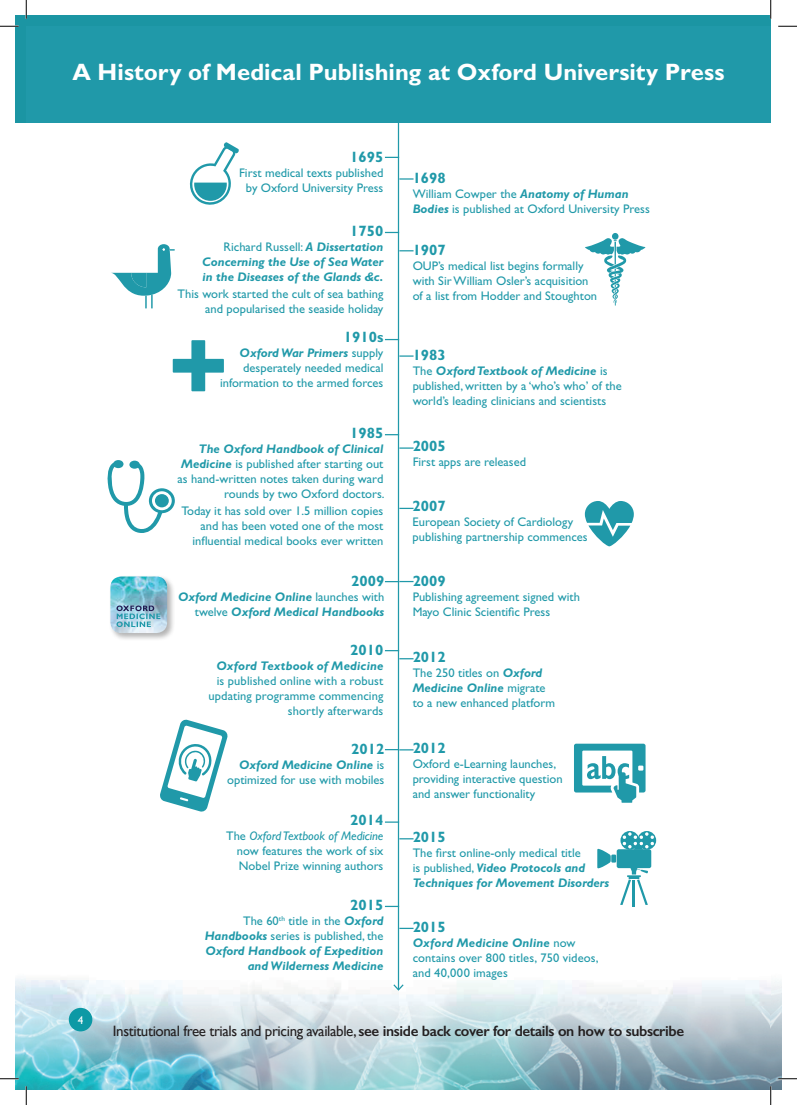
<style>
.page{position:relative;width:797px;height:1105px;background:#fff}
.page>*{position:absolute;margin:0;border:0;box-sizing:border-box;transform-origin:0 0}
.t1{font:700 23.75px "Gill Sans";color:#fff}
.t2{font:600 15px "Gill Sans";letter-spacing:-.025em;color:#231f20}
.t3{font:700 15px "Gill Sans";color:#2099a9}
.t4{font:12.5px/15px "Gill Sans";color:#2099a9}
.t5{font:italic 700 12.5px/15px "Gill Sans";color:#2099a9;text-align:right}
.t6{font:11.25px "Gill Sans";color:#fff}
.s1{font-weight:700;font-style:italic}
.s2{font-weight:400;font-style:normal}
.s3{font-style:italic}
.s4{font-weight:400}
</style>
<div class="page">
<div style="left:15px;top:15px;width:763px;height:107px;background:#1b95a3"></div>
<img style="left:16px;top:978px;width:766px;height:111px">
<div style="left:69px;top:1008px;width:23px;height:23px;background:#0d99a5;border-radius:50%"></div>
<img style="left:771px;top:15px;width:11px;height:1038px">
<div style="left:26px;top:26px;width:744px;height:96px;background:#2099a9"></div>
<svg style="left:385px;top:157px;width:13px;height:1px"></svg>
<svg style="left:399px;top:178px;width:14px;height:2px"></svg>
<svg style="left:399px;top:250px;width:14px;height:1px"></svg>
<svg style="left:399px;top:355px;width:14px;height:2px"></svg>
<svg style="left:399px;top:447px;width:14px;height:2px"></svg>
<svg style="left:399px;top:508px;width:14px;height:1px"></svg>
<svg style="left:399px;top:658px;width:14px;height:1px"></svg>
<svg style="left:385px;top:232px;width:13px;height:1px"></svg>
<svg style="left:385px;top:650px;width:13px;height:1px"></svg>
<svg style="left:385px;top:749px;width:28px;height:1px"></svg>
<svg style="left:385px;top:821px;width:13px;height:2px"></svg>
<img style="left:26px;top:972px;width:744px;height:33px">
<svg style="left:385px;top:434px;width:13px;height:1px"></svg>
<svg style="left:385px;top:906px;width:13px;height:1px"></svg>
<svg style="left:399px;top:838px;width:14px;height:1px"></svg>
<svg style="left:385px;top:581px;width:28px;height:1px"></svg>
<div style="left:109px;top:575px;width:66px;height:66px;background:#000;opacity:.3"></div>
<img style="left:110px;top:576px;width:57px;height:57px">
<svg style="left:116px;top:605px;width:44px;height:22px"></svg>
<svg style="left:385px;top:339px;width:13px;height:1px"></svg>
<hr style="left:398px;top:122px;width:1px;height:868px;background:#2099a9">
<svg style="left:392px;top:983px;width:13px;height:9px"></svg>
<svg style="left:399px;top:928px;width:14px;height:1px"></svg>
<svg style="left:585px;top:501px;width:49px;height:45px"></svg>
<svg style="left:160px;top:719px;width:68px;height:93px"></svg>
<svg style="left:574px;top:744px;width:71px;height:59px"></svg>
<svg style="left:189px;top:142px;width:50px;height:63px"></svg>
<div style="left:612px;top:233px;width:6px;height:7px;background:#2099a9;border-radius:50%"></div>
<svg style="left:585px;top:238px;width:60px;height:68px"></svg>
<svg style="left:111px;top:244px;width:64px;height:64px"></svg>
<svg style="left:107px;top:460px;width:68px;height:73px"></svg>
<svg style="left:173px;top:340px;width:51px;height:51px"></svg>
<div style="left:616px;top:849px;width:35px;height:19px;background:#2099a9;border-radius:2px"></div>
<div style="left:611px;top:854px;width:5px;height:9px;background:#2099a9"></div>
<svg style="left:597px;top:849px;width:13px;height:19px"></svg>
<svg style="left:620px;top:831px;width:36px;height:19px"></svg>
<svg style="left:620px;top:868px;width:28px;height:37px"></svg>
<hr style="left:633px;top:880px;width:2px;height:27px;background:#2099a9">
<svg style="left:0;top:25px;width:19px;height:2px"></svg>
<svg style="left:778px;top:25px;width:19px;height:2px"></svg>
<svg style="left:0;top:1078px;width:19px;height:1px"></svg>
<svg style="left:778px;top:1078px;width:19px;height:1px"></svg>
<svg style="left:25px;top:0;width:2px;height:19px"></svg>
<svg style="left:25px;top:1086px;width:2px;height:19px"></svg>
<svg style="left:770px;top:0;width:1px;height:19px"></svg>
<svg style="left:770px;top:1086px;width:1px;height:19px"></svg>
<p class="t1" style="left:72px;top:57px;width:653px">A History of Medical Publishing at Oxford University Press</p>
<p class="t3" style="left:350px;top:148px;width:35px">1695</p>
<p class="t4" style="left:239px;top:165px;width:146px;text-align:center">First medical texts published by Oxford University Press</p>
<p class="t3" style="left:412px;top:169px;width:35px">1698</p>
<p class="t4" style="left:412px;top:186px;width:239px">William Cowper the <span class="s1">Anatomy of Human<br>Bodies</span> is published at Oxford University Press</p>
<p class="t3" style="left:412px;top:241px;width:35px">1907</p>
<p class="t4" style="left:412px;top:258px;width:186px">OUP’s medical list begins formally with SirWilliam Osler’s acquisition of a list from Hodder and Stoughton</p>
<p class="t3" style="left:350px;top:222px;width:35px">1750</p>
<p class="t5" style="left:202px;top:240px;width:183px;text-align:justify;text-indent:21px"><span class="s2">Richard Russell:</span> A Dissertation Concerning the Use of Sea Water in the Diseases of the Glands &amp;c.</p>
<p class="t4" style="left:177px;top:287px;width:207px;text-align:right">This work started the cult of sea bathing and popularised the seaside holiday</p>
<p class="t6" style="left:78px;top:1013px;width:7px">4</p>
<p class="t3" style="left:344px;top:328px;width:41px">1910s</p>
<p class="t4" style="left:220px;top:346px;width:165px;text-align:right"><span class="s1">Oxford War Primers</span> supply desperately needed medical information to the armed forces</p>
<p class="t3" style="left:350px;top:424px;width:35px">1985</p>
<p class="t4" style="left:177px;top:441px;width:209px;text-align:right"><span class="s1">The Oxford Handbook of Clinical Medicine</span> is published after starting out as hand-written notes taken during ward rounds by two Oxford doctors.</p>
<p class="t4" style="left:181px;top:503px;width:203px;text-align:right">Today it has sold over 1.5 million copies and has been voted one of the most influential medical books ever written</p>
<p class="t3" style="left:351px;top:572px;width:35px">2009</p>
<p class="t5" style="left:178px;top:590px;width:208px">Oxford Medicine Online <span class="s2">launches with twelve</span> Oxford Medical Handbooks</p>
<p class="t3" style="left:350px;top:641px;width:35px">2010</p>
<p class="t4" style="left:208px;top:658px;width:176px;text-align:right"><span class="s1">Oxford Textbook of Medicine </span>is published online with a robust updating programme commencing shortly afterwards</p>
<p class="t3" style="left:351px;top:740px;width:35px">2012</p>
<p class="t4" style="left:227px;top:757px;width:159px;text-align:right"><span class="s1">Oxford Medicine Online</span> is optimized for use with mobiles</p>
<p class="t3" style="left:350px;top:811px;width:35px">2014</p>
<p class="t4" style="left:237px;top:829px;width:148px;text-align:justify;text-indent:-11px">The <span class="s3">Oxford Textbook of Medicine </span>now features the work of six Nobel Prize winning authors</p>
<p class="t3" style="left:350px;top:896px;width:35px">2015</p>
<p class="t5" style="left:205px;top:914px;width:180px"><span class="s2">The 60</span><sup>th</sup> <span class="s2">title in the</span> Oxford<br>Handbooks <span class="s2">series is published, the<br></span>Oxford Handbook of Expedition and Wilderness Medicine</p>
<p class="t3" style="left:412px;top:346px;width:35px">1983</p>
<p class="t4" style="left:412px;top:363px;width:211px">The <span class="s1">Oxford Textbook of Medicine</span> is published, written by a ‘who’s who’ of the world’s leading clinicians and scientists</p>
<p class="t3" style="left:412px;top:437px;width:35px">2005</p>
<p class="t4" style="left:412px;top:455px;width:115px">First apps are released</p>
<p class="t3" style="left:412px;top:497px;width:35px">2007</p>
<p class="t4" style="left:412px;top:515px;width:176px">European Society of Cardiology publishing partnership commences</p>
<p class="t3" style="left:412px;top:572px;width:35px">2009</p>
<p class="t4" style="left:412px;top:589px;width:169px">Publishing agreement signed with<br>Mayo Clinic Scientific Press</p>
<p class="t3" style="left:412px;top:648px;width:35px">2012</p>
<p class="t4" style="left:412px;top:665px;width:144px">The 250 titles on <span class="s1">Oxford<br>Medicine Online</span> migrate to a new enhanced platform</p>
<p class="t3" style="left:412px;top:739px;width:35px">2012</p>
<p class="t4" style="left:412px;top:756px;width:151px">Oxford e-Learning launches, providing interactive question and answer functionality</p>
<p class="t3" style="left:412px;top:828px;width:35px">2015</p>
<p class="t5" style="left:412px;top:845px;width:198px;text-align:left"><span class="s2">The first online-only medical title<br>is published,</span> Video Protocols and<br>Techniques for Movement Disorders</p>
<p class="t3" style="left:412px;top:918px;width:35px">2015</p>
<p class="t4" style="left:412px;top:936px;width:187px"><span class="s1">Oxford Medicine Online</span> now contains over 800 titles, 750 videos, and 40,000 images</p>
<p class="t2" style="left:113px;top:1022px;width:572px"><span class="s4">Institutional free trials and pricing available,</span> see inside back cover for details on how to subscribe</p>
</div>
